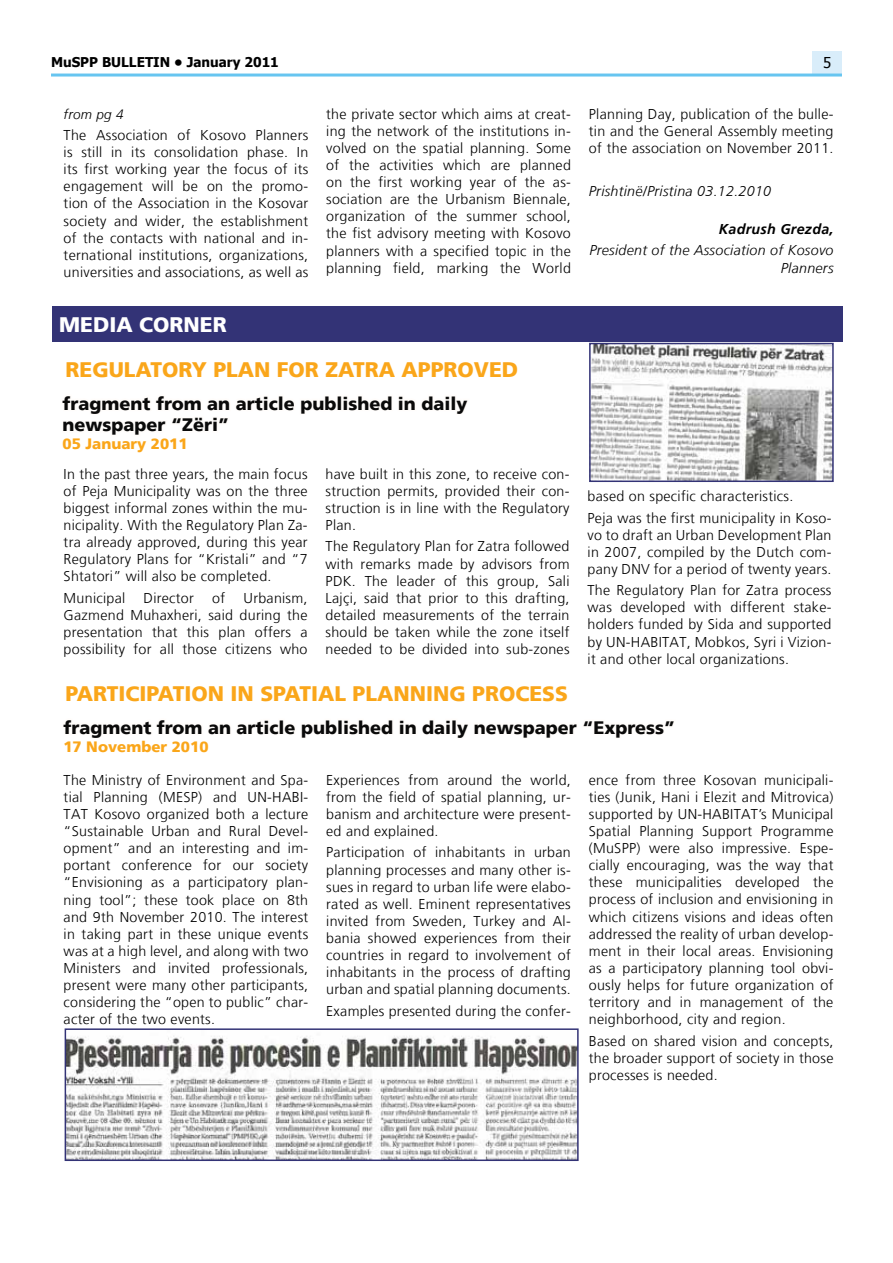
<style>
.page{position:relative;width:893px;height:1263px;background:#fff}
.page>*{position:absolute;margin:0;border:0;box-sizing:border-box;transform-origin:0 0}
.t1{font:900 21px "Frutiger LT";color:#faa61a}
.t2{font:900 21px "Frutiger LT";color:#fff}
.t3{font:900 18px/21.6px "Frutiger LT";color:#0a0a0a}
.t4{font:900 15px "Frutiger LT";color:#faa61a}
.t5{font:15px "Tahoma";color:#000}
.t6{font:300 14.25px/17.1px "Frutiger LT";letter-spacing:.02em;color:#000;text-align:justify}
.t7{font:italic 300 14.25px/17.1px "Frutiger LT";letter-spacing:.02em;color:#000;text-align:right}
.t8{font:italic 700 14.25px "Frutiger LT";letter-spacing:.02em;color:#000}
.t9{font:700 13.5px "Tahoma";color:#000}
.t10{font:italic 300 13.5px "Frutiger LT";letter-spacing:.02em;color:#000}
</style>
<div class="page">
<div style="left:812px;top:51px;width:30px;height:24px;background:#d9edfa"></div>
<hr style="left:51px;top:74px;width:791px;height:3px;background:#67c5f0">
<div style="left:52px;top:306px;width:791px;height:36px;background:#333376"></div>
<img style="left:68px;top:1036px;width:508px;height:122px">
<div style="left:65px;top:1028px;width:514px;height:133px;border:2px solid #333376"></div>
<img style="left:592px;top:346px;width:239px;height:133px">
<div style="left:589px;top:343px;width:245px;height:139px;border:2px solid #333376"></div>
<p class="t9" style="left:51px;top:53px;width:229px">MuSPP BULLETIN • January 2011</p>
<p class="t5" style="left:823px;top:53px;width:10px">5</p>
<p class="t10" style="left:64px;top:106px;width:61px">from pg 4</p>
<p class="t6" style="left:64px;top:127px;width:246px">The Association of Kosovo Planners is still in its consolidation phase. In its first working year the focus of its engagement will be on the promo&shy;tion of the Association in the Kosovar society and wider, the establishment of the contacts with national and in&shy;ternational institutions, organizations, universities and associations, as well as</p>
<p class="t6" style="left:326px;top:105px;width:246px">the private sector which aims at creat&shy;ing the network of the institutions in&shy;volved on the spatial planning. Some of the activities which are planned on the first working year of the as&shy;sociation are the Urbanism Biennale, organization of the summer school, the fist advisory meeting with Kosovo planners with a specified topic in the planning field, marking the World</p>
<p class="t6" style="left:589px;top:105px;width:246px">Planning Day, publication of the bulle&shy;tin and the General Assembly meeting of the association on November 2011.</p>
<p class="t7" style="left:589px;top:182px;width:184px">Prishtinë/Pristina 03.12.2010</p>
<p class="t8" style="left:719px;top:221px;width:116px">Kadrush Grezda,</p>
<p class="t7" style="left:589px;top:242px;width:246px">President of the Association of Kosovo<br>Planners</p>
<h1 class="t2" style="left:59px;top:312px;width:169px">Media Corner</h1>
<h1 class="t1" style="left:66px;top:357px;width:452px">Regulatory Plan for Zatra approved</h1>
<p class="t3" style="left:63px;top:392px;width:406px">fragment from an article published in daily newspaper “Zëri”</p>
<p class="t4" style="left:63px;top:435px;width:127px">05 January 2011</p>
<p class="t6" style="left:64px;top:465px;width:245px">In the past three years, the main focus of Peja Municipality was on the three biggest informal zones within the mu&shy;nicipality. With the Regulatory Plan Za&shy;tra already approved, during this year Regulatory Plans for “Kristali” and “7<br>Shtatori” will also be completed.</p>
<p class="t6" style="left:64px;top:589px;width:63px">Municipal</p>
<p class="t6" style="left:144px;top:589px;width:52px">Director</p>
<p class="t6" style="left:212px;top:589px;width:14px">of</p>
<p class="t6" style="left:64px;top:589px;width:245px;text-indent:180px">Urbanism, Gazmend Muhaxheri, said during the presentation that this plan offers a possibility for all those citizens who</p>
<p class="t6" style="left:326px;top:465px;width:245px">have built in this zone, to receive con&shy;struction permits, provided their con&shy;struction is in line with the Regulatory Plan.</p>
<p class="t6" style="left:326px;top:538px;width:245px">The Regulatory Plan for Zatra followed with remarks made by advisors from PDK. The leader of this group, Sali Lajçi, said that prior to this drafting, detailed measurements of the terrain should be taken while the zone itself needed to be divided into sub-zones</p>
<p class="t6" style="left:587px;top:486px;width:245px;line-height:21.3px">based on specific characteristics.<br>Peja was the first municipality in Koso-</p>
<p class="t6" style="left:587px;top:526px;width:245px">vo to draft an Urban Development Plan in 2007, compiled by the Dutch com&shy;pany DNV for a period of twenty years.</p>
<p class="t6" style="left:587px;top:582px;width:245px">The Regulatory Plan for Zatra process was developed with different stake&shy;holders funded by Sida and supported by UN-HABITAT, Mobkos, Syri i Vizion&shy;it and other local organizations.</p>
<h1 class="t1" style="left:66px;top:681px;width:504px">Participation in Spatial planning process</h1>
<p class="t3" style="left:63px;top:716px;width:613px">fragment from an article published in daily newspaper “Express”</p>
<p class="t4" style="left:63px;top:737px;width:147px">17 November 2010</p>
<p class="t6" style="left:64px;top:771px;width:246px">The Ministry of Environment and Spa&shy;tial Planning (MESP) and UN-HABI-TAT Kosovo organized both a lecture “Sustainable Urban and Rural Devel&shy;opment” and an interesting and im&shy;portant conference for our society “Envisioning as a participatory plan&shy;ning tool”; these took place on 8th and 9th November 2010. The interest in taking part in these unique events was at a high level, and along with two Ministers and invited professionals, present were many other participants, considering the “open to public” char&shy;acter of the two events.</p>
<p class="t6" style="left:326px;top:771px;width:246px">Experiences from around the world, from the field of spatial planning, ur&shy;banism and architecture were present&shy;ed and explained.</p>
<p class="t6" style="left:326px;top:844px;width:246px">Participation of inhabitants in urban planning processes and many other is&shy;sues in regard to urban life were elabo&shy;rated as well. Eminent representatives invited from Sweden, Turkey and Al&shy;bania showed experiences from their countries in regard to involvement of inhabitants in the process of drafting urban and spatial planning documents.</p>
<p class="t6" style="left:326px;top:1002px;width:246px">Examples presented during the confer-</p>
<p class="t6" style="left:589px;top:771px;width:246px">ence from three Kosovan municipali&shy;ties (Junik, Hani i Elezit and Mitrovica) supported by UN-HABITAT’s Municipal Spatial Planning Support Programme (MuSPP) were also impressive. Espe&shy;cially encouraging, was the way that these municipalities developed the process of inclusion and envisioning in which citizens visions and ideas often addressed the reality of urban develop&shy;ment in their local areas. Envisioning as a participatory planning tool obvi&shy;ously helps for future organization of territory and in management of the neighborhood, city and region.</p>
<p class="t6" style="left:589px;top:1032px;width:246px">Based on shared vision and concepts, the broader support of society in those processes is needed.</p>
</div>
